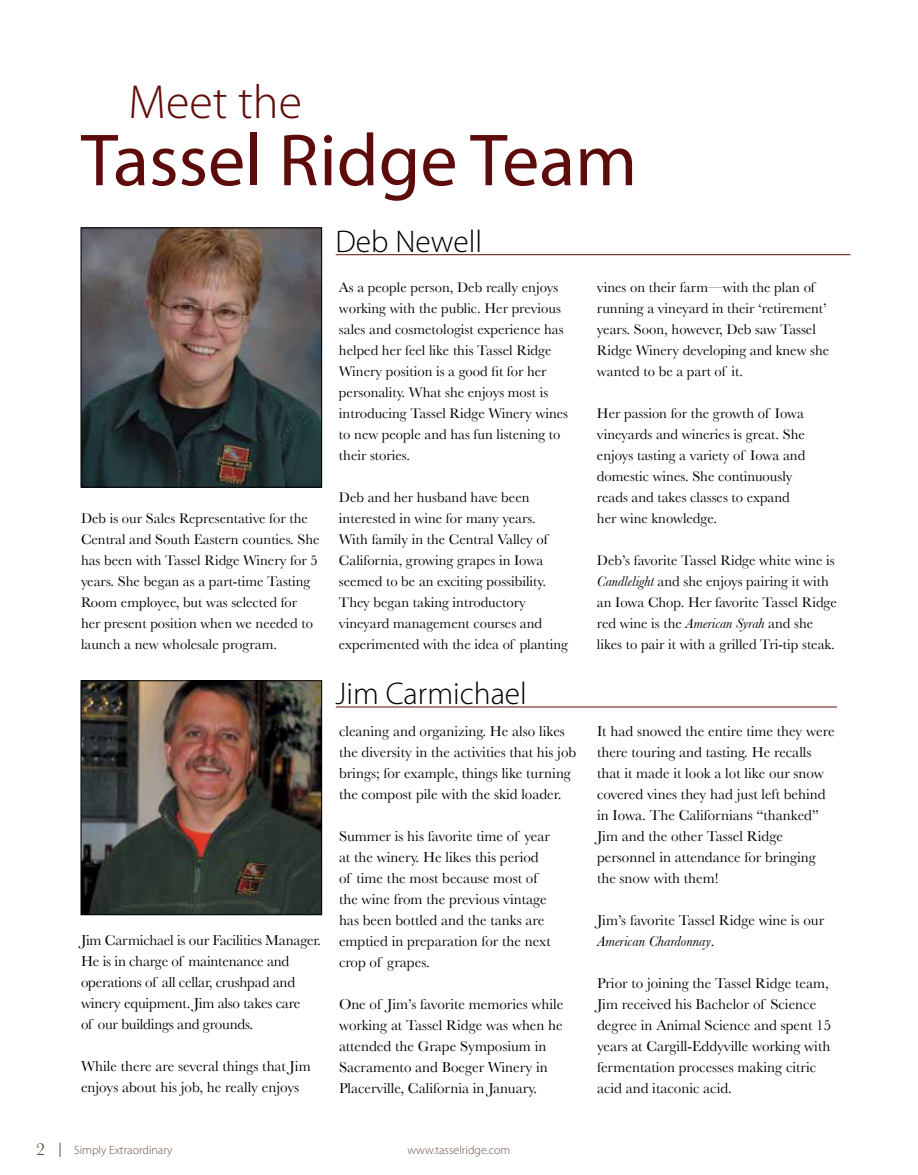
<style>
.page{position:relative;width:918px;height:1175px;background:#fff}
.page>*{position:absolute;margin:0;border:0;box-sizing:border-box;transform-origin:0 0}
.t1{font:74.4px "Myriad Pro";color:#5d0b0b}
.t2{font:300 48px "Myriad Pro";color:#5d0b0b}
.t3{font:300 31.5px "Myriad Pro";color:#000}
.t4{font:18px "Baskerville";color:#685041}
.t5{font:15px/21px "Baskerville";color:#000}
.t6{font:14.7px/21px "Baskerville";color:#000}
.t7{font:300 12px "Myriad Pro";color:#685041}
.s1{font-style:italic}
</style>
<div class="page">
<svg style="left:60px;top:1142px;width:1px;height:14px"></svg>
<img style="left:83px;top:682px;width:237px;height:231px">
<div style="left:81px;top:680px;width:241px;height:235px;border:1px solid #000"></div>
<img style="left:83px;top:230px;width:237px;height:255px">
<div style="left:81px;top:228px;width:241px;height:259px;border:1px solid #000"></div>
<hr style="left:336px;top:254px;width:514px;height:1px;background:#5d0b0b">
<hr style="left:336px;top:706px;width:501px;height:1px;background:#5d0b0b">
<h2 class="t2" style="left:129px;top:75px;width:175px">Meet the</h2>
<h1 class="t1" style="left:81px;top:114px;width:558px">Tassel Ridge Team</h1>
<p class="t6" style="left:81px;top:507px;width:240px">Deb is our Sales Representative for the Central and South Eastern counties. She has been with Tassel Ridge Winery for 5 years. She began as a part-time Tasting Room employee, but was selected for her present position when we needed to launch a new wholesale program.</p>
<p class="t5" style="left:81px;top:929px;width:241px">Jim Carmichael is our Facilities Manager.<br>He is in charge of maintenance and operations of all cellar, crushpad and winery equipment. Jim also takes care<br>of our buildings and grounds.</p>
<p class="t5" style="left:81px;top:1055px;width:231px">While there are several things that Jim enjoys about his job, he really enjoys</p>
<h3 class="t3" style="left:335px;top:224px;width:148px">Deb Newell</h3>
<p class="t6" style="left:339px;top:276px;width:231px">As a people person, Deb really enjoys working with the public. Her previous sales and cosmetologist experience has helped her feel like this Tassel Ridge Winery position is a good fit for her personality. What she enjoys most is introducing Tassel Ridge Winery wines to new people and has fun listening to their stories.</p>
<p class="t6" style="left:339px;top:486px;width:230px">Deb and her husband have been interested in wine for many years.<br>With family in the Central Valley of California, growing grapes in Iowa seemed to be an exciting possibility.<br>They began taking introductory vineyard management courses and experimented with the idea of planting</p>
<h3 class="t3" style="left:336px;top:676px;width:193px">Jim Carmichael</h3>
<p class="t5" style="left:339px;top:720px;width:239px">cleaning and organizing. He also likes the diversity in the activities that his job brings; for example, things like turning the compost pile with the skid loader.</p>
<p class="t5" style="left:339px;top:825px;width:213px">Summer is his favorite time of year at the winery. He likes this period of time the most because most of the wine from the previous vintage has been bottled and the tanks are emptied in preparation for the next crop of grapes.</p>
<p class="t5" style="left:339px;top:993px;width:226px">One of Jim’s favorite memories while working at Tassel Ridge was when he attended the Grape Symposium in Sacramento and Boeger Winery in Placerville, California in January.</p>
<p class="t4" style="left:36px;top:1138px;width:10px">2</p>
<p class="t7" style="left:74px;top:1143px;width:100px">Simply Extraordinary</p>
<p class="t7" style="left:408px;top:1143px;width:104px">www.tasselridge.com</p>
<p class="t6" style="left:597px;top:276px;width:234px">vines on their farm—with the plan of running a vineyard in their ‘retirement’ years. Soon, however, Deb saw Tassel Ridge Winery developing and knew she wanted to be a part of it.</p>
<p class="t6" style="left:597px;top:402px;width:210px">Her passion for the growth of Iowa vineyards and wineries is great. She enjoys tasting a variety of Iowa and domestic wines. She continuously reads and takes classes to expand her wine knowledge.</p>
<p class="t6" style="left:597px;top:549px;width:241px">Deb’s favorite Tassel Ridge white wine is <span class="s1">Candlelight</span> and she enjoys pairing it with an Iowa Chop. Her favorite Tassel Ridge red wine is the <span class="s1">American Syrah</span> and she likes to pair it with a grilled Tri-tip steak.</p>
<p class="t5" style="left:597px;top:720px;width:239px">It had snowed the entire time they were there touring and tasting. He recalls that it made it look a lot like our snow covered vines they had just left behind in Iowa. The Californians “thanked” Jim and the other Tassel Ridge personnel in attendance for bringing the snow with them!</p>
<p class="t5" style="left:597px;top:909px;width:229px">Jim’s favorite Tassel Ridge wine is our<br><span class="s1">American Chardonnay</span>.</p>
<p class="t5" style="left:597px;top:972px;width:236px">Prior to joining the Tassel Ridge team, Jim received his Bachelor of Science degree in Animal Science and spent 15 years at Cargill-Eddyville working with fermentation processes making citric acid and itaconic acid.</p>
</div>
